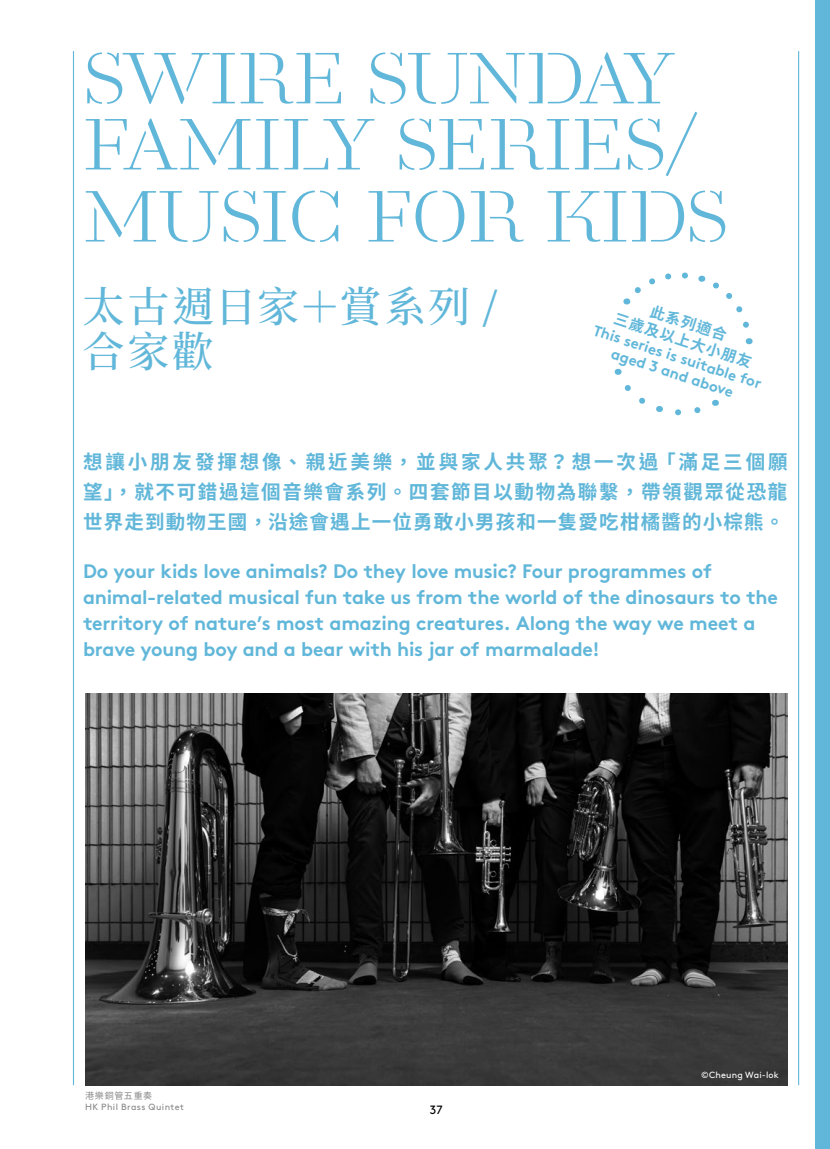
<style>
.page{position:relative;width:830px;height:1149px;background:#fff}
.page>*{position:absolute;margin:0;border:0;box-sizing:border-box;transform-origin:0 0}
.t1{font:72px/66px "Danmark";letter-spacing:-.01em;color:#61b7d9}
.t2{font:500 42px/45px "Noto Serif CJ Ktc";letter-spacing:.055em;color:#61b7d9}
.t3{font:700 19.5px/26.2px "Brown";letter-spacing:-.01em;color:#61b7d9}
.t4{font:700 19.5px/30px "Noto Sans CJ Ktc";letter-spacing:.06em;color:#61b7d9;text-align:justify}
.t5{font:700 15px/16.5px "Brown";color:#61b7d9;text-align:center}
.t6{font:700 15px "Noto Sans CJ Ktc";color:#61b7d9}
.t7{font:12px "Brown";color:#000}
.t8{font:9px "Brown";letter-spacing:.045em;color:#898989}
.t9{font:9px "Brown";letter-spacing:.02em;color:#fff}
.t10{font:9px "Noto Sans CJ Ktc";letter-spacing:.08em;color:#898989}
.s1{font-size:39px}
</style>
<div class="page">
<hr style="left:797px;top:51px;width:1px;height:1033px;background:#61b7d9">
<hr style="left:73px;top:51px;width:1px;height:1033px;background:#61b7d9">
<div style="left:814px;top:0;width:15px;height:1148px;background:#61b7d9"></div>
<img style="left:85px;top:693px;width:702px;height:392px">
<svg style="left:614px;top:272px;width:139px;height:144px"></svg>
<h1 class="t1" style="left:82px;top:47px;width:617px">SWIRE SUNDAY<br>FAMILY SERIES/</h1>
<h1 class="t1" style="left:82px;top:185px;width:646px">MUSIC FOR KIDS</h1>
<h2 class="t2" style="left:82px;top:285px;width:416px">太古週日家＋賞系列 <span class="s1">/</span>合家歡</h2>
<p class="t6" style="left:653px;top:302px;width:81px;rotate:18deg">此系列適合</p>
<p class="t6" style="left:616px;top:309px;width:146px;rotate:18deg">三歲及以上大小朋友</p>
<p class="t5" style="left:596px;top:320px;width:177px;rotate:18deg">This series is suitable for aged 3 and above</p>
<p class="t4" style="left:83px;top:447px;width:705px">想讓小朋友發揮想像、親近美樂，並與家人共聚？想一次過「滿足三個願望」，就不可錯過這個音樂會系列。四套節目以動物為聯繫，帶領觀眾從恐龍世界走到動物王國，沿途會遇上一位勇敢小男孩和一隻愛吃柑橘醬的小棕熊。</p>
<p class="t3" style="left:83px;top:555px;width:696px">Do your kids love animals? Do they love music? Four programmes of animal-related musical fun take us from the world of the dinosaurs to the territory of nature’s most amazing creatures. Along the way we meet a brave young boy and a bear with his jar of marmalade!</p>
<p class="t10" style="left:85px;top:1090px;width:68px">港樂銅管五重奏</p>
<p class="t8" style="left:85px;top:1099px;width:100px">HK Phil Brass Quintet</p>
<p class="t7" style="left:430px;top:1099px;width:14px">37</p>
<p class="t9" style="left:700px;top:1067px;width:79px">©Cheung Wai-lok</p>
</div>
